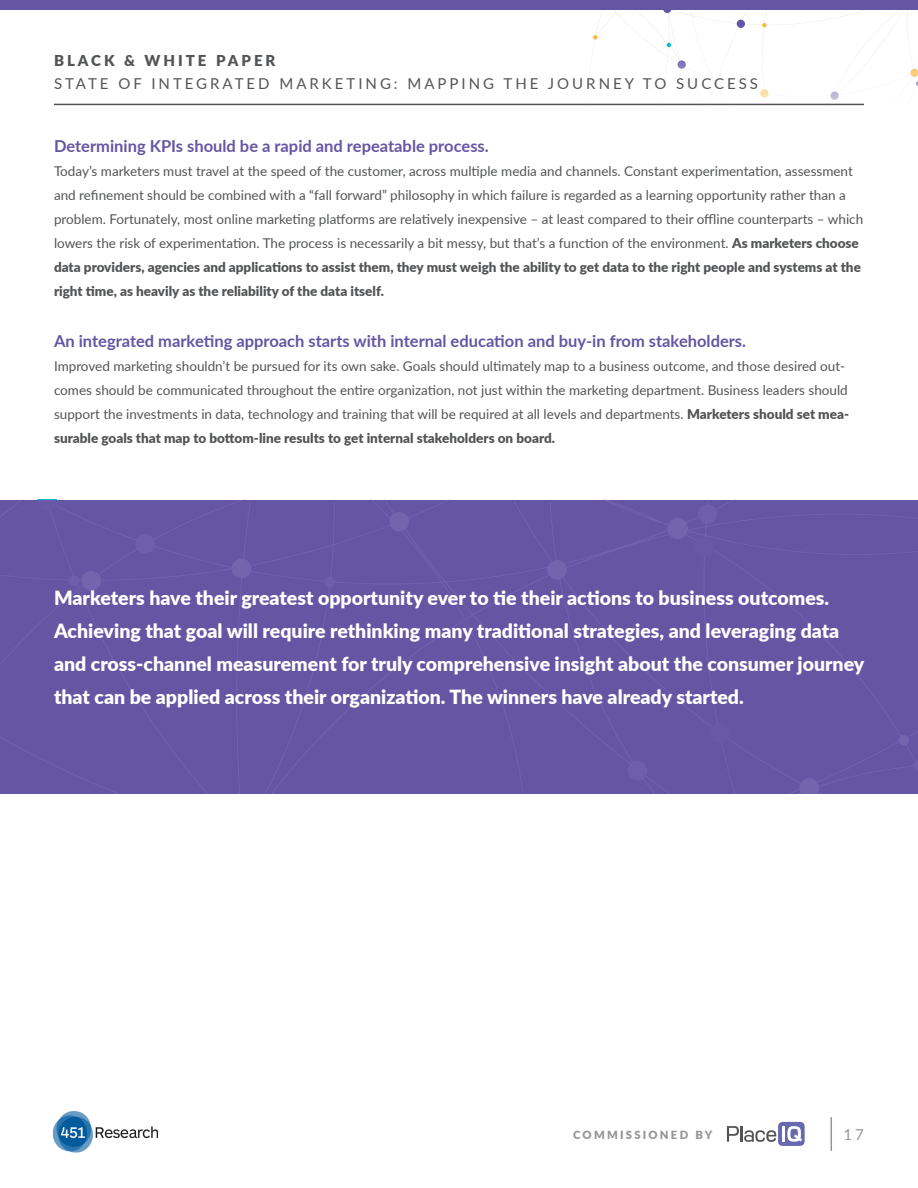
<style>
.page{position:relative;width:918px;height:1188px;background:#fff}
.page>*{position:absolute;margin:0;border:0;box-sizing:border-box;transform-origin:0 0}
.Body_Copy{font:900 19.5px/33px "Lato";color:#fff}
.Third-Level_Header{font:700 16.5px "Lato";color:#6556a4}
.t1{font:15px "Lato";letter-spacing:.2em;color:#535455}
.t2{font:900 15px "Lato";letter-spacing:.2em;color:#535455}
.t3{font:15px "Lato";color:#989496}
.Body_Copy-2{font:13.5px/24px "Lato";color:#535455}
.t4{font:900 11.25px "Lato";letter-spacing:.2em;color:#989496}
.s1{font-weight:900}
</style>
<div class="page">
<svg style="left:576px;top:10px;width:342px;height:94px"></svg>
<img style="left:52px;top:1111px;width:106px;height:42px">
<svg style="left:727px;top:1126px;width:49px;height:16px"></svg>
<div style="left:778px;top:1122px;width:27px;height:24px;background:#6669b0;border-radius:5px"></div>
<svg style="left:787px;top:1126px;width:15px;height:16px"></svg>
<hr style="left:782px;top:1126px;width:3px;height:16px;background:#fff">
<hr style="left:831px;top:1117px;width:1px;height:34px;background:#989496">
<div style="left:0;top:500px;width:918px;height:294px;background:#6556a4"></div>
<hr style="left:54px;top:104px;width:810px;height:1px;background:#535455">
<div style="left:0;top:0;width:918px;height:10px;background:#6556a4"></div>
<p class="t2" style="left:54px;top:49px;width:223px">BLACK &amp; WHITE PAPER</p>
<p class="t1" style="left:54px;top:72px;width:706px">STATE OF INTEGRATED MARKETING: MAPPING THE JOURNEY TO SUCCESS</p>
<p class="Third-Level_Header" style="left:54px;top:133px;width:436px">Determining KPIs should be a rapid and repeatable process.</p>
<p class="Body_Copy-2" style="left:54px;top:158px;width:811px">Today’s marketers must travel at the speed of the customer, across multiple media and channels. Constant experimentation, assessment and refinement should be combined with a “fall forward” philosophy in which failure is regarded as a learning opportunity rather than a problem. Fortunately, most online marketing platforms are relatively inexpensive – at least compared to their offline counterparts – which lowers the risk of experimentation. The process is necessarily a bit messy, but that’s a function of the environment. <span class="s1">As marketers choose data providers, agencies and applications to assist them, they must weigh the ability to get data to the right people and systems at the right time, as heavily as the reliability of the data itself.</span></p>
<p class="Third-Level_Header" style="left:54px;top:328px;width:694px">An integrated marketing approach starts with internal education and buy-in from stakeholders.</p>
<p class="Body_Copy-2" style="left:54px;top:353px;width:797px">Improved marketing shouldn’t be pursued for its own sake. Goals should ultimately map to a business outcome, and those desired out&shy;comes should be communicated throughout the entire organization, not just within the marketing department. Business leaders should support the investments in data, technology and training that will be required at all levels and departments. <span class="s1">Marketers should set mea&shy;surable goals that map to bottom-line results to get internal stakeholders on board.</span></p>
<p class="Body_Copy" style="left:54px;top:581px;width:812px">Marketers have their greatest opportunity ever to tie their actions to business outcomes.<br>Achieving that goal will require rethinking many traditional strategies, and leveraging data and cross-channel measurement for truly comprehensive insight about the consumer journey that can be applied across their organization. The winners have already started.</p>
<p class="t4" style="left:573px;top:1126px;width:141px">COMMISSIONED BY</p>
<p class="t3" style="left:844px;top:1124px;width:22px">17</p>
</div>
